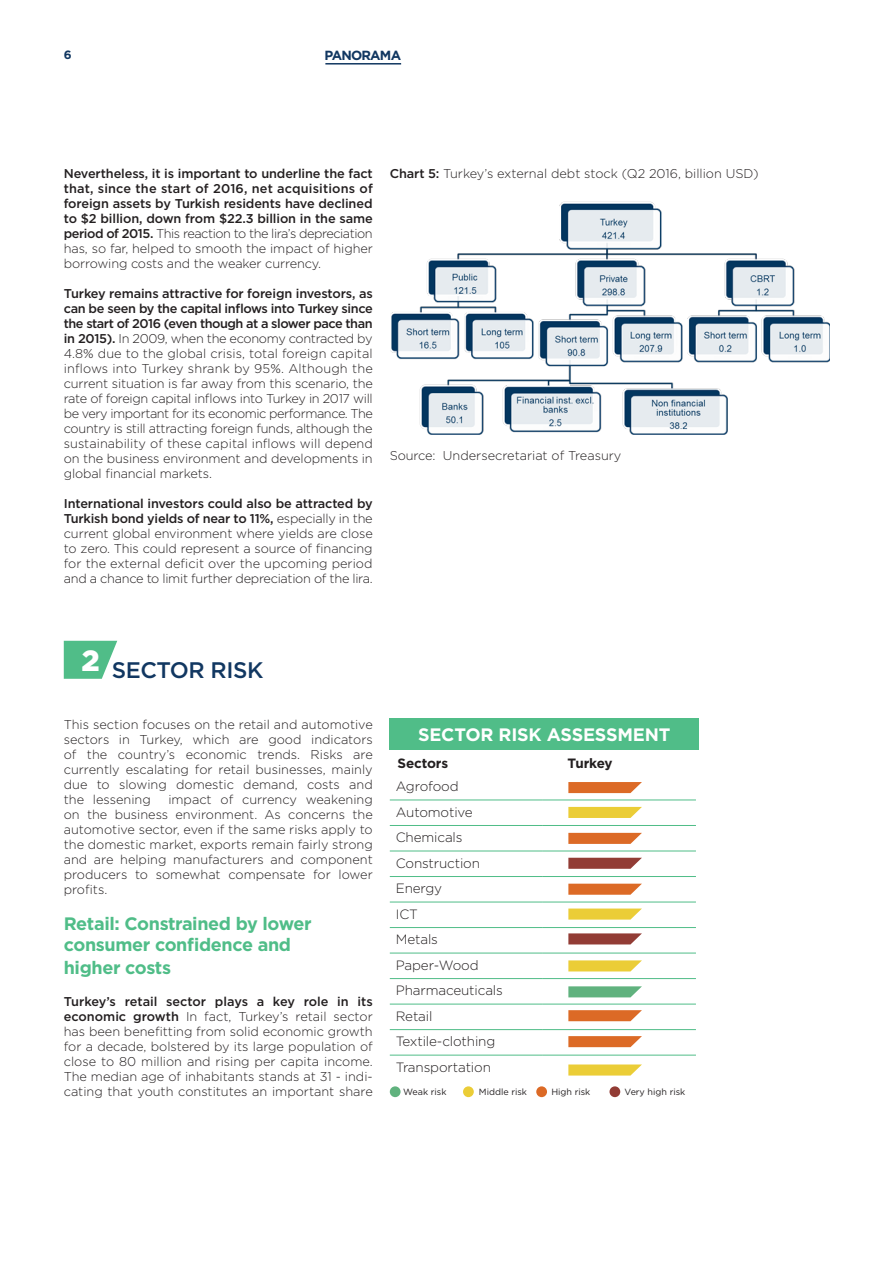
<style>
.page{position:relative;width:893px;height:1263px;background:#fff}
.page>*{position:absolute;margin:0;border:0;box-sizing:border-box;transform-origin:0 0}
.t1{font:900 29.25px "Gotham";color:#fff}
.INTER_1{font:500 22.5px "Gotham";letter-spacing:-.02em;color:#113761}
.INTER_2{font:700 18px/21px "Gotham";letter-spacing:-.02em;color:#50bd88}
.t2{font:700 18px "Gotham";letter-spacing:-.01em;color:#fff}
.t3{font:300 13.5px "Gotham";letter-spacing:-.01em;color:#231f20}
.t4{font:700 13.5px "Gotham";letter-spacing:-.01em;color:#231f20}
.t5{font:700 13.2px "Gotham";letter-spacing:-.06em;color:#113761}
.Texte_courant{font:300 12.75px/15px "Gotham";color:#231f20;text-align:justify}
.Texte_courant-2{font:500 12.75px/15px "Gotham";letter-spacing:-.01em;color:#231f20;text-align:justify}
.t6{font:700 12px "Gotham";color:#113761}
.t7{font:9px "Gotham";color:#231f20}
.s1{font-weight:300}
.s2{font-weight:500}
</style>
<div class="page">
<hr style="left:325px;top:63px;width:76px;height:2px;background:#113761">
<hr style="left:390px;top:799px;width:153px;height:1px;background:#50bd88">
<hr style="left:543px;top:799px;width:153px;height:1px;background:#50bd88">
<hr style="left:390px;top:825px;width:153px;height:1px;background:#50bd88">
<hr style="left:543px;top:825px;width:153px;height:1px;background:#50bd88">
<hr style="left:390px;top:851px;width:153px;height:1px;background:#50bd88">
<hr style="left:543px;top:851px;width:153px;height:1px;background:#50bd88">
<hr style="left:390px;top:876px;width:153px;height:1px;background:#50bd88">
<hr style="left:543px;top:876px;width:153px;height:1px;background:#50bd88">
<hr style="left:390px;top:902px;width:153px;height:1px;background:#50bd88">
<hr style="left:543px;top:902px;width:153px;height:1px;background:#50bd88">
<hr style="left:390px;top:927px;width:153px;height:1px;background:#50bd88">
<hr style="left:543px;top:927px;width:153px;height:1px;background:#50bd88">
<hr style="left:390px;top:953px;width:153px;height:1px;background:#50bd88">
<hr style="left:543px;top:953px;width:153px;height:1px;background:#50bd88">
<hr style="left:390px;top:978px;width:153px;height:1px;background:#50bd88">
<hr style="left:543px;top:978px;width:153px;height:1px;background:#50bd88">
<hr style="left:390px;top:1004px;width:153px;height:1px;background:#50bd88">
<hr style="left:543px;top:1004px;width:153px;height:1px;background:#50bd88">
<hr style="left:390px;top:1029px;width:153px;height:1px;background:#50bd88">
<hr style="left:543px;top:1029px;width:153px;height:1px;background:#50bd88">
<hr style="left:390px;top:1055px;width:153px;height:1px;background:#50bd88">
<hr style="left:543px;top:1055px;width:153px;height:1px;background:#50bd88">
<svg style="left:64px;top:641px;width:53px;height:38px;background:#69c699"></svg>
<svg style="left:568px;top:782px;width:74px;height:11px"></svg>
<svg style="left:568px;top:884px;width:74px;height:11px"></svg>
<svg style="left:568px;top:1010px;width:74px;height:11px"></svg>
<svg style="left:568px;top:1036px;width:74px;height:11px"></svg>
<svg style="left:568px;top:833px;width:74px;height:11px"></svg>
<svg style="left:568px;top:858px;width:74px;height:11px"></svg>
<svg style="left:568px;top:933px;width:74px;height:11px"></svg>
<svg style="left:568px;top:807px;width:74px;height:11px"></svg>
<svg style="left:568px;top:908px;width:74px;height:11px"></svg>
<svg style="left:568px;top:960px;width:74px;height:11px"></svg>
<svg style="left:568px;top:1064px;width:74px;height:11px"></svg>
<svg style="left:568px;top:986px;width:74px;height:11px"></svg>
<div style="left:390px;top:719px;width:309px;height:31px;background:#50bd88"></div>
<div style="left:390px;top:1086px;width:11px;height:11px;background:#60b27e;border-radius:50%"></div>
<div style="left:536px;top:1086px;width:11px;height:11px;background:#dc6a26;border-radius:50%"></div>
<div style="left:609px;top:1086px;width:11px;height:11px;background:#923c35;border-radius:50%"></div>
<div style="left:463px;top:1086px;width:11px;height:11px;background:#ebcd37;border-radius:50%"></div>
<img style="left:391px;top:201px;width:438px;height:234px">
<p class="t6" style="left:64px;top:46px;width:9px">6</p>
<p class="t5" style="left:325px;top:47px;width:78px">PANORAMA</p>
<p class="Texte_courant-2" style="left:64px;top:166px;width:311px">Nevertheless, it is important to underline the fact that, since the start of 2016, net acquisitions of foreign assets by Turkish residents have declined to $2 billion, down from $22.3 billion in the same period of 2015. <span class="s1">This reaction to the lira’s depreciation has, so far, helped to smooth the impact of higher borrowing costs and the weaker currency.</span></p>
<p class="Texte_courant" style="left:64px;top:286px;width:311px"><span class="s2">Turkey remains attractive for foreign investors, as can be seen by the capital inflows into Turkey since the start of 2016 (even though at a slower pace than in 2015).</span> In 2009, when the economy contracted by 4.8% due to the global crisis, total foreign capital inflows into Turkey shrank by 95%. Although the current situation is far away from this scenario, the rate of foreign capital inflows into Turkey in 2017 will be very important for its economic performance. The country is still attracting foreign funds, although the sustainability of these capital inflows will depend on the business environment and developments in global financial markets.</p>
<p class="Texte_courant" style="left:64px;top:496px;width:311px"><span class="s2">International investors could also be attracted by Turkish bond yields of near to 11%,</span> especially in the current global environment where yields are close to zero. This could represent a source of financing for the external deficit over the upcoming period and a chance to limit further depreciation of the lira.</p>
<p class="Texte_courant" style="left:390px;top:166px;width:370px"><span class="s2">Chart 5:</span> Turkey’s external debt stock (Q2 2016, billion USD)</p>
<p class="Texte_courant" style="left:390px;top:447px;width:233px">Source: Undersecretariat of Treasury</p>
<p class="t1" style="left:81px;top:641px;width:20px">2</p>
<p class="INTER_1" style="left:112px;top:655px;width:153px">SECTOR RISK</p>
<p class="Texte_courant" style="left:64px;top:716px;width:311px">This section focuses on the retail and automotive sectors in Turkey, which are good indicators of the country’s economic trends. Risks are currently escalating for retail businesses, mainly due to slowing domestic demand, costs and the lessening</p>
<p class="Texte_courant" style="left:64px;top:791px;width:310px;text-indent:105px">impact of currency weakening on the business environment. As concerns the automotive sector, even if the same risks apply to the domestic market, exports remain fairly strong and are helping manufacturers and component producers to somewhat compensate for lower profits.</p>
<p class="INTER_2" style="left:64px;top:913px;width:249px">Retail: Constrained by lower consumer confidence and</p>
<p class="INTER_2" style="left:64px;top:957px;width:109px">higher costs</p>
<p class="Texte_courant" style="left:64px;top:994px;width:311px"><span class="s2">Turkey’s retail sector plays a key role in its economic growth</span> In fact, Turkey’s retail sector has been benefitting from solid economic growth for a decade, bolstered by its large population of close to 80 million and rising per capita income.<br>The median age of inhabitants stands at 31 - indi&shy;cating that youth constitutes an important share</p>
<p class="t2" style="left:418px;top:723px;width:254px">SECTOR RISK ASSESSMENT</p>
<p class="t4" style="left:398px;top:755px;width:52px">Sectors</p>
<p class="t4" style="left:567px;top:755px;width:47px">Turkey</p>
<p class="t3" style="left:396px;top:778px;width:64px">Agrofood</p>
<p class="t3" style="left:396px;top:803px;width:79px">Automotive</p>
<p class="t3" style="left:396px;top:829px;width:68px">Chemicals</p>
<p class="t3" style="left:396px;top:854px;width:86px">Construction</p>
<p class="t3" style="left:396px;top:880px;width:48px">Energy</p>
<p class="t3" style="left:396px;top:905px;width:24px">ICT</p>
<p class="t3" style="left:396px;top:931px;width:44px">Metals</p>
<p class="t3" style="left:396px;top:956px;width:84px">Paper-Wood</p>
<p class="t3" style="left:396px;top:982px;width:109px">Pharmaceuticals</p>
<p class="t3" style="left:396px;top:1007px;width:38px">Retail</p>
<p class="t3" style="left:396px;top:1033px;width:101px">Textile-clothing</p>
<p class="t3" style="left:396px;top:1058px;width:97px">Transportation</p>
<p class="t7" style="left:403px;top:1086px;width:45px">Weak risk</p>
<p class="t7" style="left:479px;top:1086px;width:50px">Middle risk</p>
<p class="t7" style="left:551px;top:1086px;width:41px">High risk</p>
<p class="t7" style="left:624px;top:1086px;width:62px">Very high risk</p>
</div>
